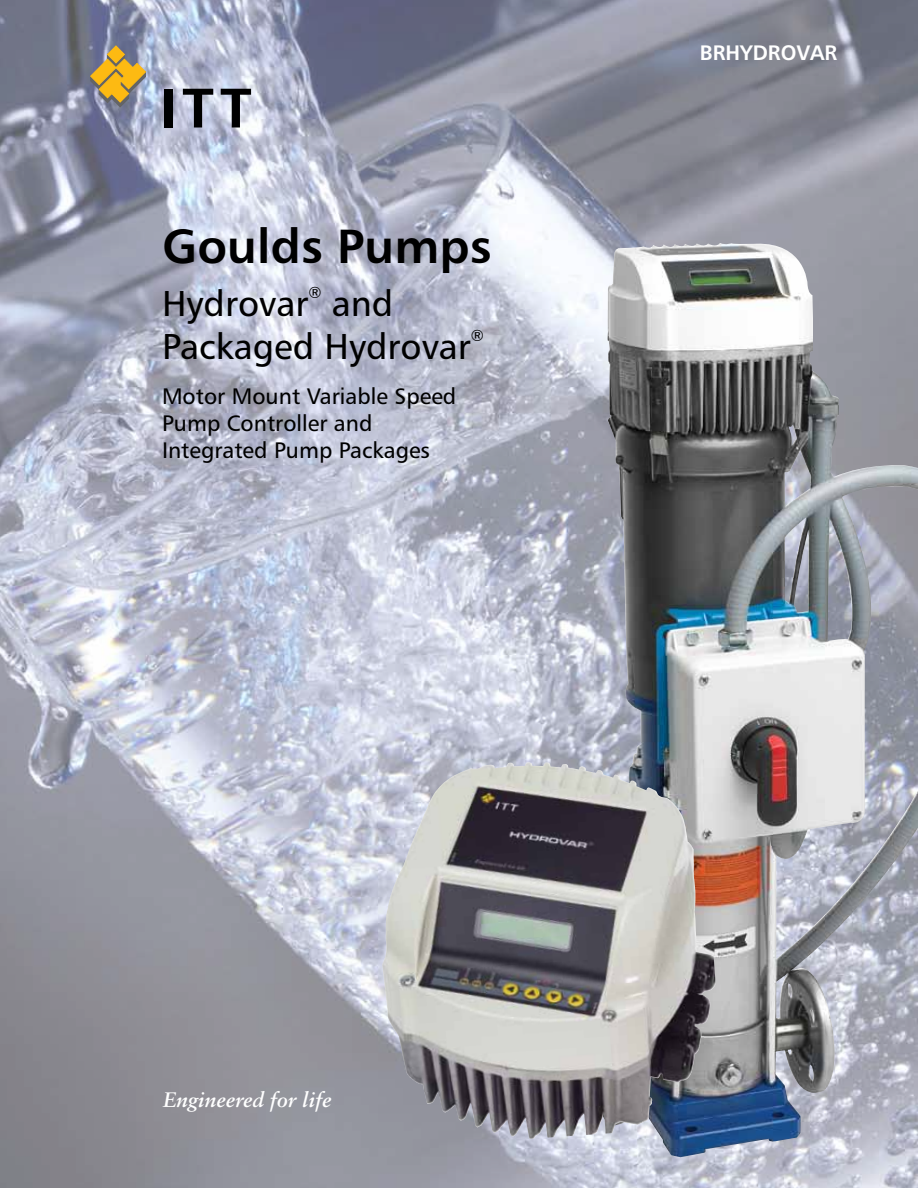
<style>
.page{position:relative;width:918px;height:1188px;background:#fff}
.page>*{position:absolute;margin:0;border:0;box-sizing:border-box;transform-origin:0 0}
.t1{font:55.8px "Humanist 777 BT Bold B";color:#000;scale:1.08 1}
.t2{font:48px "Humanist 777 BT Bold B";color:#000}
.t3{font:36px/43.2px "Humanist 777 BT Roman B";color:#000}
.t4{font:22.5px/27px "Humanist 777 BT Roman B";color:#000}
.t5{font:italic 700 21px "Class Garamnd";color:#fff}
.t6{font:21px "Humanist 777 BT Bold B";color:#fff}
.t7{font:15.75px "Humanist 777 BT Roman B";color:#000}
</style>
<div class="page">
<img style="left:0;top:0;width:918px;height:1188px">
<svg style="left:90px;top:45px;width:56px;height:62px;background:#b29a62"></svg>
<img style="left:583px;top:242px;width:335px;height:915px">
<img style="left:382px;top:762px;width:334px;height:377px">
<h1 class="t1" style="left:160px;top:73px;width:87px">ITT</h1>
<h2 class="t2" style="left:162px;top:216px;width:331px">Goulds Pumps</h2>
<h3 class="t3" style="left:162px;top:281px;width:148px">Hydrovar</h3>
<p class="t7" style="left:308px;top:282px;width:15px">®</p>
<h3 class="t3" style="left:162px;top:281px;width:310px;text-indent:170px">and<br>Packaged Hydrovar</h3>
<p class="t7" style="left:471px;top:326px;width:15px">®</p>
<p class="t4" style="left:162px;top:382px;width:296px">Motor Mount Variable Speed<br>Pump Controller and<br>Integrated Pump Packages</p>
<p class="t6" style="left:700px;top:39px;width:139px">BRHYDROVAR</p>
<p class="t5" style="left:164px;top:1087px;width:170px">Engineered for life</p>
</div>
